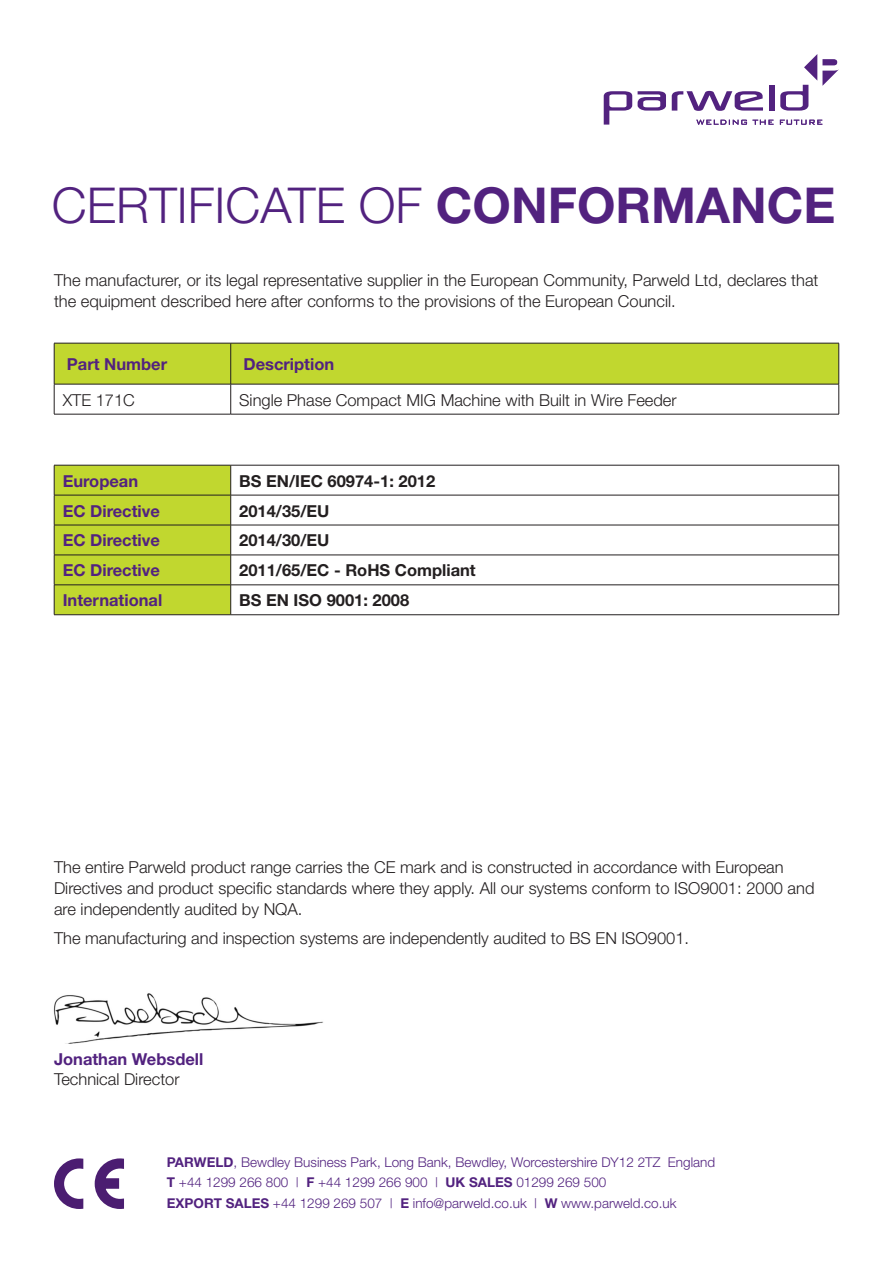
<style>
.page{position:relative;width:893px;height:1263px;background:#fff}
.page>*{position:absolute;margin:0;border:0;box-sizing:border-box;transform-origin:0 0}
.t1{font:300 49.5px "Helvetica Neue";color:#52227f}
.t2{font:300 16.5px/21px "Helvetica Neue";color:#231f20}
.t3{font:700 16.5px "Helvetica Neue";color:#52227f}
.t4{font:700 16.5px "Helvetica Neue";color:#231f20}
.t5{font:300 13.5px "Helvetica Neue";color:#52227f}
.s1{font-weight:700}
</style>
<div class="page">
<img style="left:53px;top:993px;width:270px;height:50px">
<svg style="left:54px;top:1158px;width:30px;height:51px"></svg>
<svg style="left:94px;top:1158px;width:30px;height:51px"></svg>
<svg style="left:54px;top:344px;width:785px;height:270px"></svg>
<hr style="left:54px;top:384px;width:1px;height:30px;background:#231f20">
<hr style="left:230px;top:384px;width:1px;height:30px;background:#231f20">
<hr style="left:838px;top:384px;width:1px;height:30px;background:#231f20">
<hr style="left:54px;top:414px;width:177px;height:1px;background:#231f20">
<hr style="left:231px;top:414px;width:608px;height:1px;background:#231f20">
<hr style="left:231px;top:465px;width:608px;height:1px;background:#231f20">
<hr style="left:838px;top:465px;width:1px;height:30px;background:#231f20">
<hr style="left:231px;top:495px;width:608px;height:1px;background:#231f20">
<hr style="left:838px;top:495px;width:1px;height:30px;background:#231f20">
<hr style="left:231px;top:525px;width:608px;height:1px;background:#231f20">
<hr style="left:838px;top:525px;width:1px;height:30px;background:#231f20">
<hr style="left:231px;top:555px;width:608px;height:1px;background:#231f20">
<hr style="left:838px;top:555px;width:1px;height:30px;background:#231f20">
<hr style="left:231px;top:585px;width:608px;height:1px;background:#231f20">
<svg style="left:838px;top:585px;width:1px;height:29px"></svg>
<hr style="left:231px;top:614px;width:608px;height:1px;background:#231f20">
<hr style="left:54px;top:343px;width:177px;height:1px;background:#231f20">
<hr style="left:54px;top:343px;width:1px;height:41px;background:#231f20">
<hr style="left:54px;top:384px;width:177px;height:1px;background:#231f20">
<hr style="left:231px;top:343px;width:608px;height:1px;background:#231f20">
<hr style="left:230px;top:343px;width:1px;height:41px;background:#231f20">
<hr style="left:838px;top:343px;width:1px;height:41px;background:#231f20">
<hr style="left:231px;top:384px;width:608px;height:1px;background:#231f20">
<hr style="left:54px;top:465px;width:177px;height:1px;background:#231f20">
<hr style="left:54px;top:465px;width:1px;height:30px;background:#231f20">
<hr style="left:230px;top:465px;width:1px;height:30px;background:#231f20">
<hr style="left:54px;top:495px;width:177px;height:1px;background:#231f20">
<hr style="left:54px;top:495px;width:1px;height:30px;background:#231f20">
<hr style="left:230px;top:495px;width:1px;height:30px;background:#231f20">
<hr style="left:54px;top:525px;width:177px;height:1px;background:#231f20">
<hr style="left:54px;top:525px;width:1px;height:30px;background:#231f20">
<hr style="left:230px;top:525px;width:1px;height:30px;background:#231f20">
<hr style="left:54px;top:555px;width:177px;height:1px;background:#231f20">
<hr style="left:54px;top:555px;width:1px;height:30px;background:#231f20">
<hr style="left:230px;top:555px;width:1px;height:30px;background:#231f20">
<hr style="left:54px;top:585px;width:177px;height:1px;background:#231f20">
<svg style="left:54px;top:585px;width:1px;height:29px"></svg>
<svg style="left:230px;top:585px;width:1px;height:29px"></svg>
<hr style="left:54px;top:614px;width:177px;height:1px;background:#231f20">
<svg style="left:604px;top:91px;width:28px;height:34px"></svg>
<svg style="left:638px;top:91px;width:28px;height:20px"></svg>
<svg style="left:672px;top:91px;width:91px;height:20px"></svg>
<div style="left:769px;top:85px;width:5px;height:26px;background:#52227f"></div>
<svg style="left:780px;top:54px;width:59px;height:57px"></svg>
<svg style="left:696px;top:120px;width:126px;height:5px"></svg>
<p class="t1" style="left:52px;top:175px;width:785px">CERTIFICATE OF <span class="s1">CONFORMANCE</span></p>
<p class="t2" style="left:54px;top:269px;width:766px">The manufacturer, or its legal representative supplier in the European Community, Parweld Ltd, declares that the equipment described here after conforms to the provisions of the European Council.</p>
<p class="t3" style="left:67px;top:354px;width:102px">Part Number</p>
<p class="t3" style="left:243px;top:354px;width:92px">Description</p>
<p class="t2" style="left:63px;top:389px;width:74px">XTE 171C</p>
<p class="t2" style="left:239px;top:389px;width:439px">Single Phase Compact MIG Machine with Built in Wire Feeder</p>
<p class="t3" style="left:63px;top:470px;width:77px">European</p>
<p class="t4" style="left:239px;top:470px;width:197px">BS EN/IEC 60974-1: 2012</p>
<p class="t3" style="left:63px;top:500px;width:99px">EC Directive</p>
<p class="t4" style="left:239px;top:500px;width:92px">2014/35/EU</p>
<p class="t3" style="left:63px;top:530px;width:99px">EC Directive</p>
<p class="t4" style="left:239px;top:530px;width:92px">2014/30/EU</p>
<p class="t3" style="left:63px;top:560px;width:99px">EC Directive</p>
<p class="t4" style="left:239px;top:560px;width:238px">2011/65/EC - RoHS Compliant</p>
<p class="t3" style="left:63px;top:590px;width:101px">International</p>
<p class="t4" style="left:239px;top:590px;width:171px">BS EN ISO 9001: 2008</p>
<p class="t2" style="left:54px;top:856px;width:762px">The entire Parweld product range carries the CE mark and is constructed in accordance with European<br>Directives and product specific standards where they apply. All our systems conform to ISO9001: 2000 and are independently audited by NQA.</p>
<p class="t2" style="left:54px;top:927px;width:637px">The manufacturing and inspection systems are independently audited to BS EN ISO9001.</p>
<p class="t3" style="left:54px;top:1049px;width:151px">Jonathan Websdell</p>
<p class="t2" style="left:54px;top:1068px;width:127px">Technical Director</p>
<p class="t5" style="left:167px;top:1154px;width:550px"><span class="s1">PARWELD</span>, Bewdley Business Park, Long Bank, Bewdley, Worcestershire DY12 2TZ England</p>
<p class="t5" style="left:167px;top:1174px;width:441px"><span class="s1">T</span> +44 1299 266 800 | <span class="s1">F</span> +44 1299 266 900 | <span class="s1">UK SALES</span> 01299 269 500</p>
<p class="t5" style="left:167px;top:1195px;width:511px"><span class="s1">EXPORT SALES</span> +44 1299 269 507 | <span class="s1">E</span> info@parweld.co.uk | <span class="s1">W</span> www.parweld.co.uk</p>
</div>
